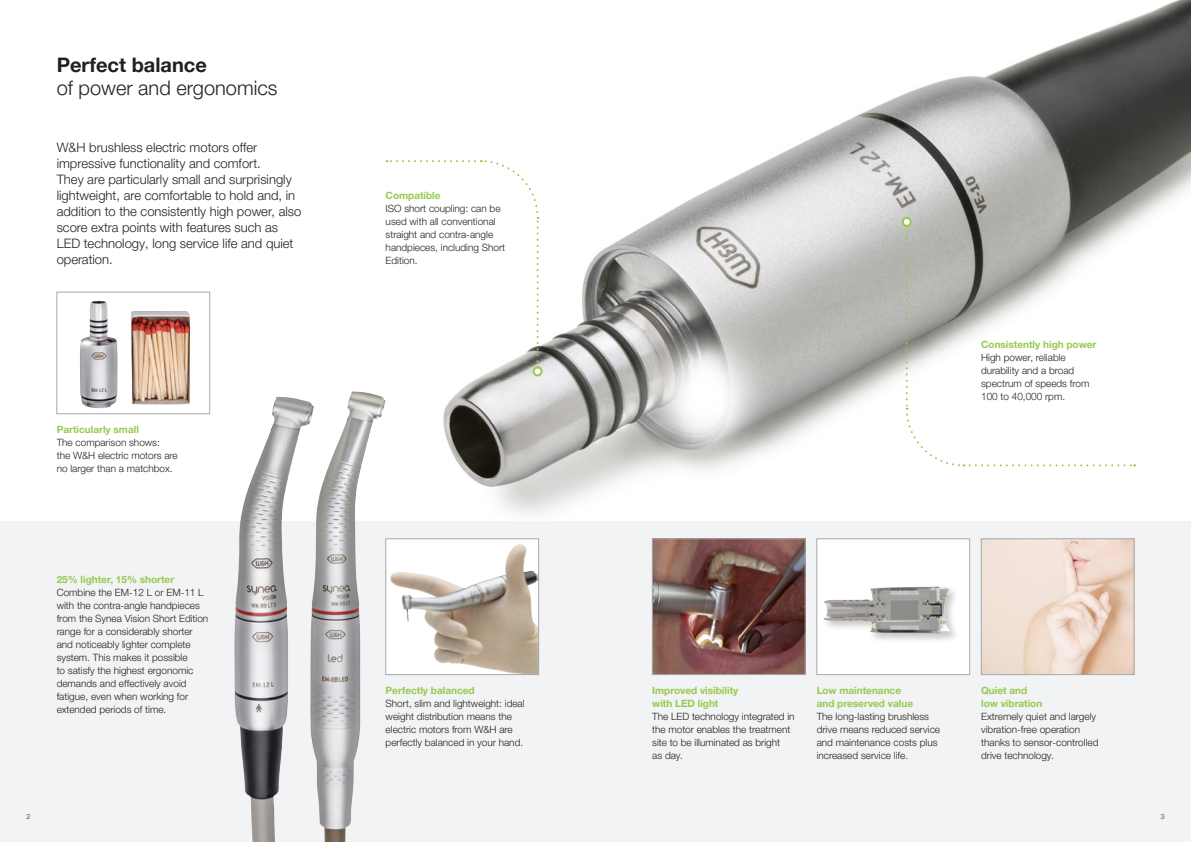
<style>
.page{position:relative;width:1191px;height:842px;background:#fff}
.page>*{position:absolute;margin:0;border:0;box-sizing:border-box;transform-origin:0 0}
.t1{font:20px "Helvetica Neue World 45 Lt";color:#231f20}
.t2{font:700 20px "Helvetica Neue World 75";color:#231f20}
.t3{font:13px/16px "Helvetica Neue World 45 Lt";color:#231f20}
.t4{font:10px/13px "Helvetica Neue World 45 Lt";color:#231f20}
.t5{font:700 10px/13px "Helvetica Neue World 75";color:#96ca4e}
.t6{font:7px "Helvetica Neue World 45 Lt";color:#231f20}
</style>
<div class="page">
<img style="left:378px;top:0;width:813px;height:522px">
<div style="left:0;top:522px;width:1191px;height:320px;background:#f2f3f4"></div>
<img style="left:80px;top:301px;width:17px;height:95px">
<div style="left:57px;top:292px;width:153px;height:122px;border:1px solid #a8a9ad"></div>
<svg style="left:388px;top:541px;width:149px;height:132px;fill:#fff"></svg>
<img style="left:390px;top:544px;width:130px;height:120px">
<div style="left:386px;top:539px;width:153px;height:136px;border:1px solid #a8a9ad"></div>
<img style="left:654px;top:541px;width:149px;height:132px">
<div style="left:652px;top:539px;width:153px;height:136px;border:1px solid #a8a9ad"></div>
<div style="left:817px;top:539px;width:152px;height:136px;background:#fff"></div>
<div style="left:821px;top:584px;width:139px;height:59px;background:#231f20;opacity:.25"></div>
<img style="left:823px;top:587px;width:128px;height:46px">
<div style="left:816px;top:539px;width:153px;height:136px;border:1px solid #a8a9ad"></div>
<img style="left:983px;top:541px;width:149px;height:132px">
<div style="left:981px;top:539px;width:153px;height:136px;border:1px solid #a8a9ad"></div>
<img style="left:314px;top:391px;width:64px;height:451px">
<img style="left:234px;top:397px;width:80px;height:445px">
<div style="left:903px;top:219px;width:7px;height:6px;background:#fff;border-radius:50%"></div>
<svg style="left:905px;top:225px;width:230px;height:242px"></svg>
<div style="left:901px;top:217px;width:10px;height:10px;border:2px solid #96ca4e;border-radius:50%"></div>
<div style="left:534px;top:368px;width:7px;height:7px;background:#fff;border-radius:50%"></div>
<svg style="left:481px;top:159px;width:58px;height:209px"></svg>
<svg style="left:387px;top:160px;width:88px;height:2px"></svg>
<div style="left:532px;top:366px;width:10px;height:10px;border:2px solid #96ca4e;border-radius:50%"></div>
<h1 class="t2" style="left:57px;top:53px;width:152px">Perfect balance</h1>
<h1 class="t1" style="left:57px;top:76px;width:222px">of power and ergonomics</h1>
<p class="t3" style="left:57px;top:139px;width:246px">W&amp;H brushless electric motors offer impressive functionality and comfort.<br>They are particularly small and surprisingly lightweight, are comfortable to hold and, in addition to the consistently high power, also score extra points with features such as LED technology, long service life and quiet operation.</p>
<p class="t5" style="left:57px;top:423px;width:84px">Particularly small</p>
<p class="t4" style="left:57px;top:436px;width:123px">The comparison shows:<br>the W&amp;H electric motors are no larger than a matchbox.</p>
<p class="t5" style="left:57px;top:573px;width:119px">25% lighter, 15% shorter</p>
<p class="t4" style="left:57px;top:586px;width:153px">Combine the EM-12 L or EM-11 L with the contra-angle handpieces from the Synea Vision Short Edition range for a considerably shorter and noticeably lighter complete system. This makes it possible<br>to satisfy the highest ergonomic demands and effectively avoid fatigue, even when working for extended periods of time.</p>
<p class="t5" style="left:386px;top:189px;width:56px">Compatible</p>
<p class="t4" style="left:386px;top:202px;width:121px">ISO short coupling: can be used with all conventional straight and contra-angle handpieces, including Short<br>Edition.</p>
<p class="t5" style="left:386px;top:684px;width:90px">Perfectly balanced</p>
<p class="t4" style="left:386px;top:697px;width:140px">Short, slim and lightweight: ideal weight distribution means the electric motors from W&amp;H are perfectly balanced in your hand.</p>
<p class="t5" style="left:981px;top:338px;width:117px">Consistently high power</p>
<p class="t4" style="left:981px;top:351px;width:110px">High power, reliable durability and a broad spectrum of speeds from<br>100 to 40,000 rpm.</p>
<p class="t5" style="left:652px;top:684px;width:88px">Improved visibility with LED light</p>
<p class="t4" style="left:652px;top:710px;width:144px">The LED technology integrated in the motor enables the treatment site to be illuminated as bright<br>as day.</p>
<p class="t5" style="left:816px;top:684px;width:98px">Low maintenance and preserved value</p>
<p class="t4" style="left:816px;top:710px;width:125px">The long-lasting brushless drive means reduced service and maintenance costs plus increased service life.</p>
<p class="t5" style="left:981px;top:684px;width:63px">Quiet and low vibration</p>
<p class="t4" style="left:981px;top:710px;width:119px">Extremely quiet and largely vibration-free operation thanks to sensor-controlled drive technology.</p>
<p class="t6" style="left:26px;top:812px;width:5px">2</p>
<p class="t6" style="left:1160px;top:812px;width:5px">3</p>
</div>
